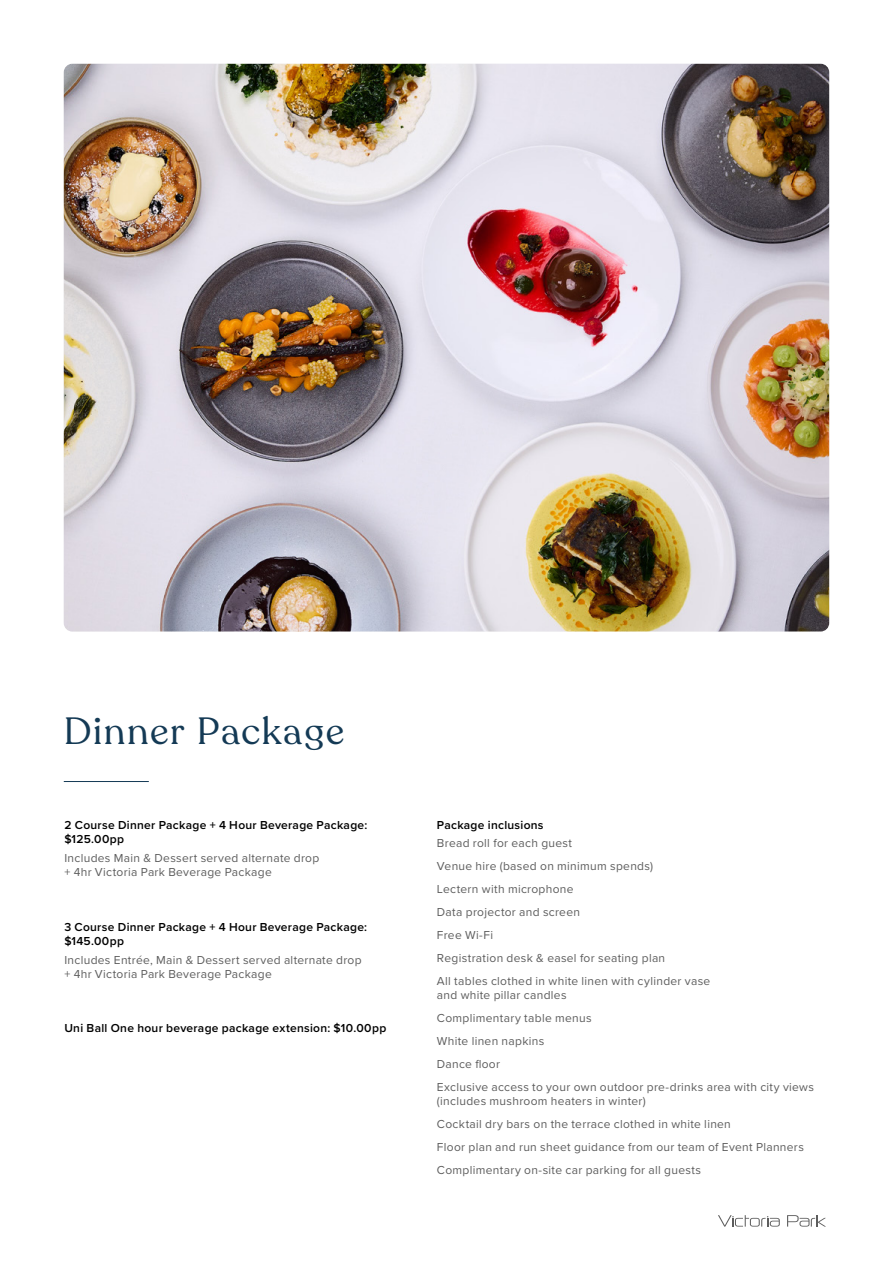
<style>
.page{position:relative;width:893px;height:1263px;background:#fff}
.page>*{position:absolute;margin:0;border:0;box-sizing:border-box;transform-origin:0 0}
.t1{font:37.5px "Recoleta";letter-spacing:.04em;color:#143a55}
.t2{font:12px/23px "Proxima Nova";letter-spacing:.025em;color:#5d5d5d}
.t3{font:600 12px/14.4px "Proxima Nova";letter-spacing:.025em;color:#000}
</style>
<div class="page">
<svg style="left:718px;top:1215px;width:62px;height:12px"></svg>
<svg style="left:787px;top:1215px;width:39px;height:11px"></svg>
<hr style="left:64px;top:781px;width:85px;height:1px;background:#143a55">
<img style="left:64px;top:64px;width:765px;height:567px">
<h1 class="t1" style="left:64px;top:708px;width:282px">Dinner Package</h1>
<p class="t3" style="left:64px;top:817px;width:304px">2 Course Dinner Package + 4 Hour Beverage Package: $125.00pp</p>
<p class="t2" style="left:64px;top:850px;width:256px;line-height:14.4px">Includes Main &amp; Dessert served alternate drop + 4hr Victoria Park Beverage Package</p>
<p class="t3" style="left:64px;top:919px;width:304px">3 Course Dinner Package + 4 Hour Beverage Package: $145.00pp</p>
<p class="t2" style="left:64px;top:952px;width:299px;line-height:14.4px">Includes Entrée, Main &amp; Dessert served alternate drop + 4hr Victoria Park Beverage Package</p>
<p class="t3" style="left:64px;top:1021px;width:323px">Uni Ball One hour beverage package extension: $10.00pp</p>
<p class="t3" style="left:437px;top:817px;width:108px">Package inclusions</p>
<p class="t2" style="left:437px;top:831px;width:275px">Bread roll for each guest<br>Venue hire (based on minimum spends)<br>Lectern with microphone<br>Data projector and screen<br>Free Wi-Fi<br>Registration desk &amp; easel for seating plan<br>All tables clothed in white linen with cylinder vase</p>
<p class="t2" style="left:437px;top:983px;width:379px">and white pillar candles<br>Complimentary table menus<br>White linen napkins<br>Dance floor<br>Exclusive access to your own outdoor pre-drinks area with city views</p>
<p class="t2" style="left:437px;top:1089px;width:368px">(includes mushroom heaters in winter)<br>Cocktail dry bars on the terrace clothed in white linen<br>Floor plan and run sheet guidance from our team of Event Planners Complimentary on-site car parking for all guests</p>
</div>
